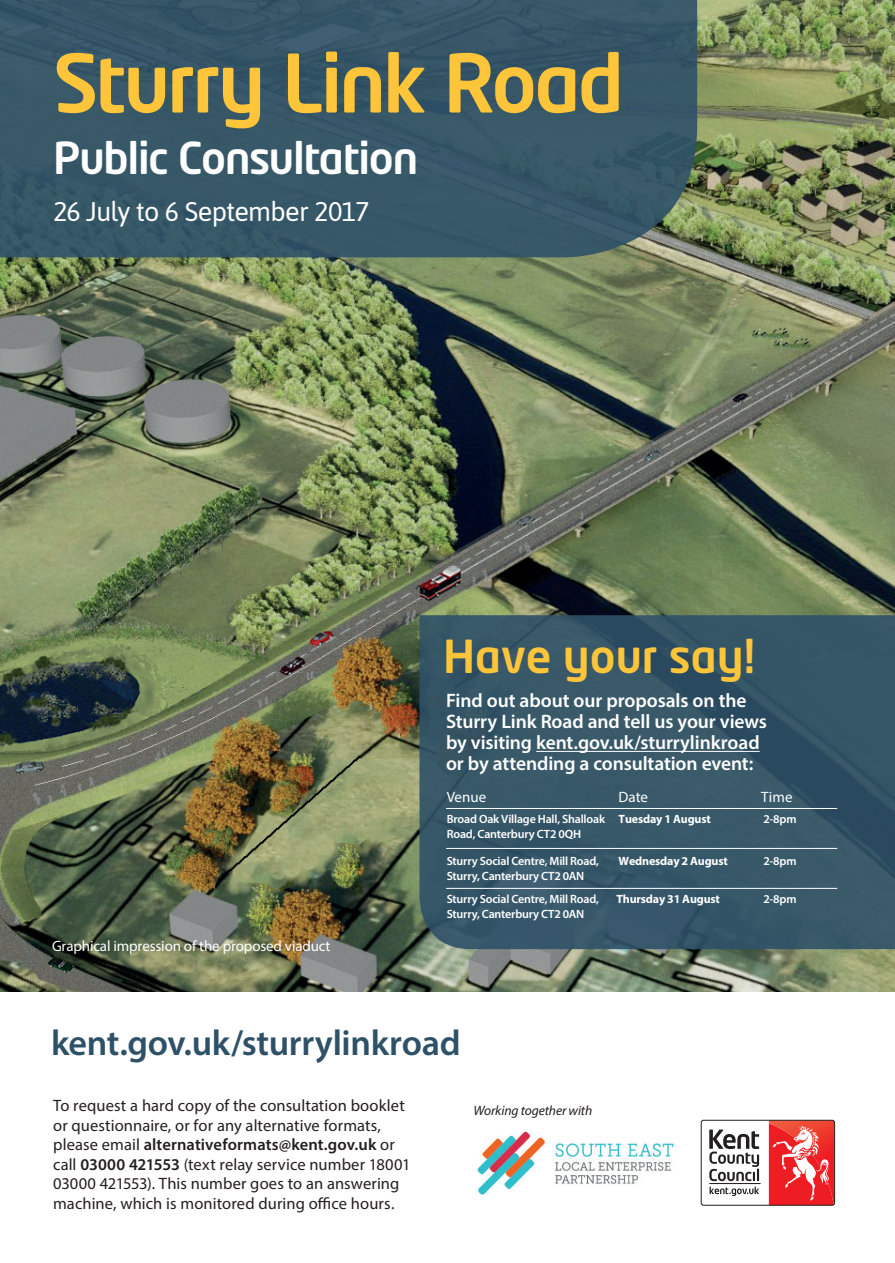
<style>
.page{position:relative;width:895px;height:1263px;background:#fff}
.page>*{position:absolute;margin:0;border:0;box-sizing:border-box;transform-origin:0 0}
.t1{font:500 79.5px "Neo Tech";letter-spacing:-.03em;color:#fec53a}
.t2{font:500 45px "Neo Tech";color:#fec53a}
.t3{font:500 43.5px "Neo Tech";letter-spacing:-.03em;color:#fff}
.t4{font:600 36px "Myriad Pro";letter-spacing:-.01em;color:#2e5168}
.t5{font:27px "Asap";letter-spacing:-.03em;color:#fff}
.t6{font:600 19.5px/21px "Myriad Pro";letter-spacing:-.005em;color:#fff}
.t7{font:16.5px/19.5px "Myriad Pro";letter-spacing:.005em;color:#231f20}
.t8{font:15px "Myriad Pro";letter-spacing:-.01em;color:#fff}
.t9{font:italic 13.5px "Myriad Pro";letter-spacing:-.01em;color:#231f20}
.t10{font:600 12px/15px "Myriad Pro";letter-spacing:-.015em;color:#fff}
.t11{font:700 12px "Myriad Pro";letter-spacing:-.015em;color:#fff}
.s1{font-family:"Neo Sans Std"}
.s2{font-weight:600}
</style>
<div class="page">
<img style="left:0;top:0;width:894px;height:991px">
<svg style="left:768px;top:1120px;width:66px;height:84px"></svg>
<svg style="left:709px;top:1187px;width:50px;height:9px"></svg>
<svg style="left:709px;top:1130px;width:50px;height:51px"></svg>
<hr style="left:709px;top:1183px;width:51px;height:1px;background:#231f20">
<div style="left:701px;top:1120px;width:133px;height:86px;border:1px solid #231f20;border-radius:2px"></div>
<img style="left:477px;top:1131px;width:197px;height:64px">
<svg style="left:419px;top:615px;width:475px;height:334px;fill:#375768"></svg>
<hr style="left:536px;top:751px;width:223px;height:1px;background:#fff">
<svg style="left:0;top:0;width:697px;height:257px;fill:#375867"></svg>
<hr style="left:446px;top:808px;width:391px;height:1px;background:#fff">
<hr style="left:446px;top:848px;width:391px;height:1px;background:#fff">
<hr style="left:446px;top:888px;width:391px;height:1px;background:#fff">
<p class="t1" style="left:53px;top:51px;width:572px">Sturry Link Road</p>
<p class="t3" style="left:53px;top:140px;width:366px">Public Consultation</p>
<p class="t5" style="left:53px;top:196px;width:318px">26 July to 6 September 2017</p>
<p class="t2" style="left:443px;top:638px;width:314px">Have your say<span class="s1">!</span></p>
<p class="t6" style="left:446px;top:690px;width:322px">Find out about our proposals on the Sturry Link Road and tell us your views by visiting kent.gov.uk/sturrylinkroad or by attending a consultation event:</p>
<p class="t8" style="left:52px;top:937px;width:280px">Graphical impression of the proposed viaduct</p>
<p class="t8" style="left:446px;top:788px;width:41px">Venue</p>
<p class="t8" style="left:618px;top:788px;width:31px">Date</p>
<p class="t8" style="left:761px;top:788px;width:33px">Time</p>
<p class="t10" style="left:446px;top:811px;width:160px">Broad Oak Village Hall, Shalloak<br>Road, Canterbury CT2 0QH</p>
<p class="t11" style="left:618px;top:811px;width:94px">Tuesday 1 August</p>
<p class="t10" style="left:763px;top:811px;width:35px">2-8pm</p>
<p class="t10" style="left:446px;top:853px;width:154px">Sturry Social Centre, Mill Road,<br>Sturry, Canterbury CT2 0AN</p>
<p class="t11" style="left:618px;top:853px;width:111px">Wednesday 2 August</p>
<p class="t10" style="left:763px;top:853px;width:35px">2-8pm</p>
<p class="t10" style="left:446px;top:892px;width:154px">Sturry Social Centre, Mill Road,<br>Sturry, Canterbury CT2 0AN</p>
<p class="t11" style="left:616px;top:892px;width:105px">Thursday 31 August</p>
<p class="t10" style="left:763px;top:892px;width:35px">2-8pm</p>
<p class="t4" style="left:51px;top:1020px;width:411px">kent.gov.uk/sturrylinkroad</p>
<p class="t7" style="left:53px;top:1095px;width:359px">To request a hard copy of the consultation booklet or questionnaire, or for any alternative formats, please email <span class="s2">alternativeformats@kent.gov.uk</span> or call <span class="s2">03000 421553</span> (text relay service number 18001<br>03000 421553). This number goes to an answering machine, which is monitored during office hours.</p>
<p class="t9" style="left:473px;top:1102px;width:120px">Working together with</p>
</div>
